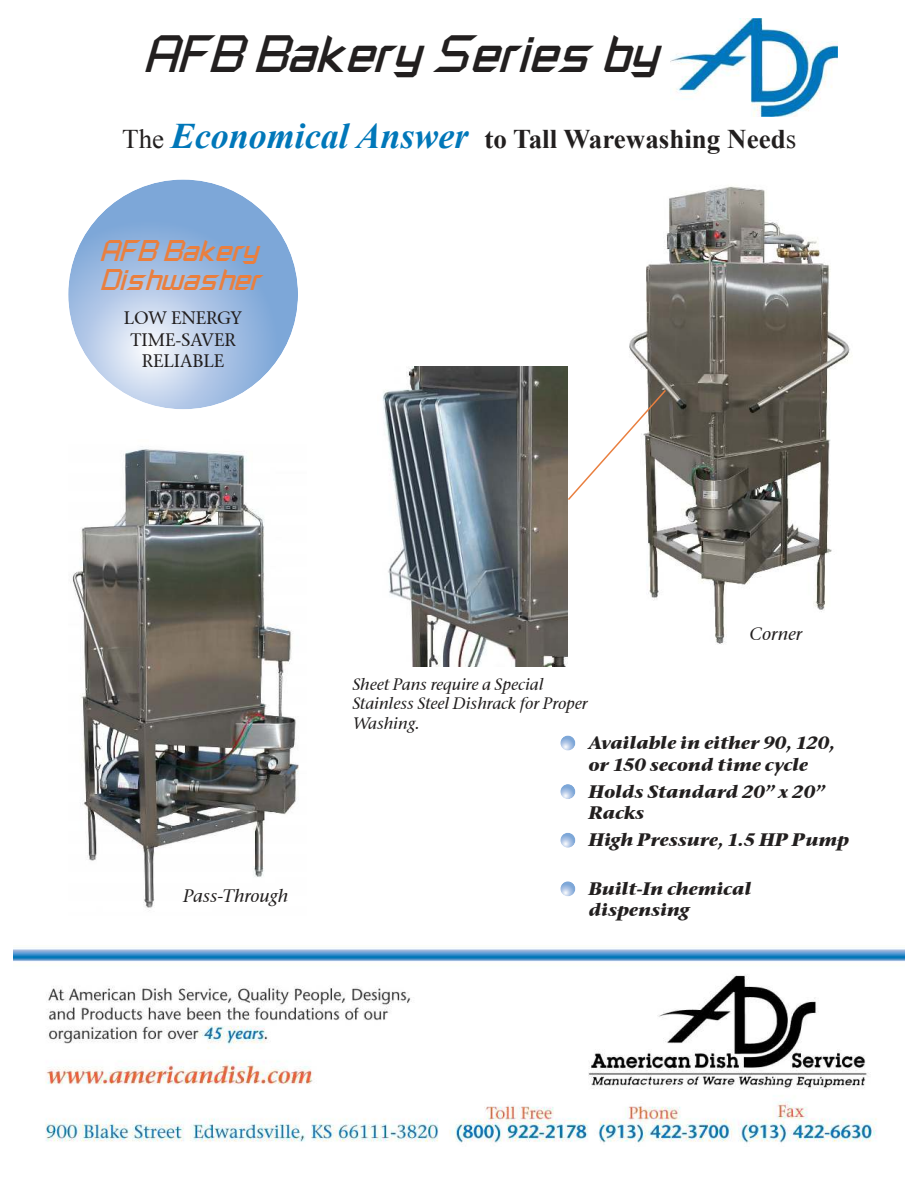
<style>
.page{position:relative;width:918px;height:1188px;background:#fff}
.page>*{position:absolute;margin:0;border:0;box-sizing:border-box;transform-origin:0 0}
.t1{font:italic 42px "Russell Square";color:#221f1f}
.t2{font:700 27px "Times New Roman";color:#221f1f}
.t3{font:italic 24px/28.8px "Russell Square";color:#e97f3f}
.t4{font:italic 18px/21.6px "Stone Serif ITCTT Bold";color:#221f1f}
.t5{font:18px/21.6px "Stone Serif ITCTT Medium";color:#221f1f;text-align:center}
.t6{font:italic 18px "Stone Serif ITCTT Medium";color:#221f1f}
.t7{font:italic 16.5px/19.8px "Stone Serif ITCTT Medium";color:#221f1f}
.s1{font-weight:400}
.s2{font-style:italic;font-size:36px;color:#0077b9}
</style>
<div class="page">
<img style="left:72px;top:449px;width:227px;height:462px">
<img style="left:670px;top:19px;width:168px;height:98px">
<img style="left:14px;top:949px;width:890px;height:194px">
<img style="left:629px;top:186px;width:221px;height:458px">
<img style="left:68px;top:179px;width:230px;height:230px">
<img style="left:382px;top:367px;width:186px;height:300px">
<img style="left:560px;top:735px;width:15px;height:16px">
<img style="left:560px;top:784px;width:15px;height:15px">
<img style="left:560px;top:833px;width:15px;height:15px">
<img style="left:560px;top:881px;width:15px;height:15px">
<svg style="left:566px;top:388px;width:102px;height:114px"></svg>
<h1 class="t1" style="left:143px;top:35px;width:515px">AFB Bakery Series by</h1>
<h2 class="t2" style="left:122px;top:129px;width:676px"><span class="s1">The</span> <span class="s2">Economical Answer</span> to Tall Warewashing Need<span class="s1">s</span></h2>
<h3 class="t3" style="left:100px;top:237px;width:162px">AFB Bakery<br>Dishwasher</h3>
<p class="t5" style="left:124px;top:309px;width:120px">LOW ENERGY<br>TIME-SAVER<br>RELIABLE</p>
<p class="t6" style="left:183px;top:889px;width:107px">Pass-Through</p>
<p class="t7" style="left:352px;top:676px;width:237px">Sheet Pans require a Special<br>Stainless Steel Dishrack for Proper<br>Washing.</p>
<p class="t6" style="left:750px;top:626px;width:54px">Corner</p>
<p class="t4" style="left:588px;top:734px;width:248px">Available in either 90, 120, or 150 second time cycle</p>
<p class="t4" style="left:588px;top:782px;width:237px">Holds Standard 20” x 20”<br>Racks</p>
<p class="t4" style="left:588px;top:831px;width:262px">High Pressure, 1.5 HP Pump</p>
<p class="t4" style="left:588px;top:880px;width:164px">Built-In chemical dispensing</p>
</div>
